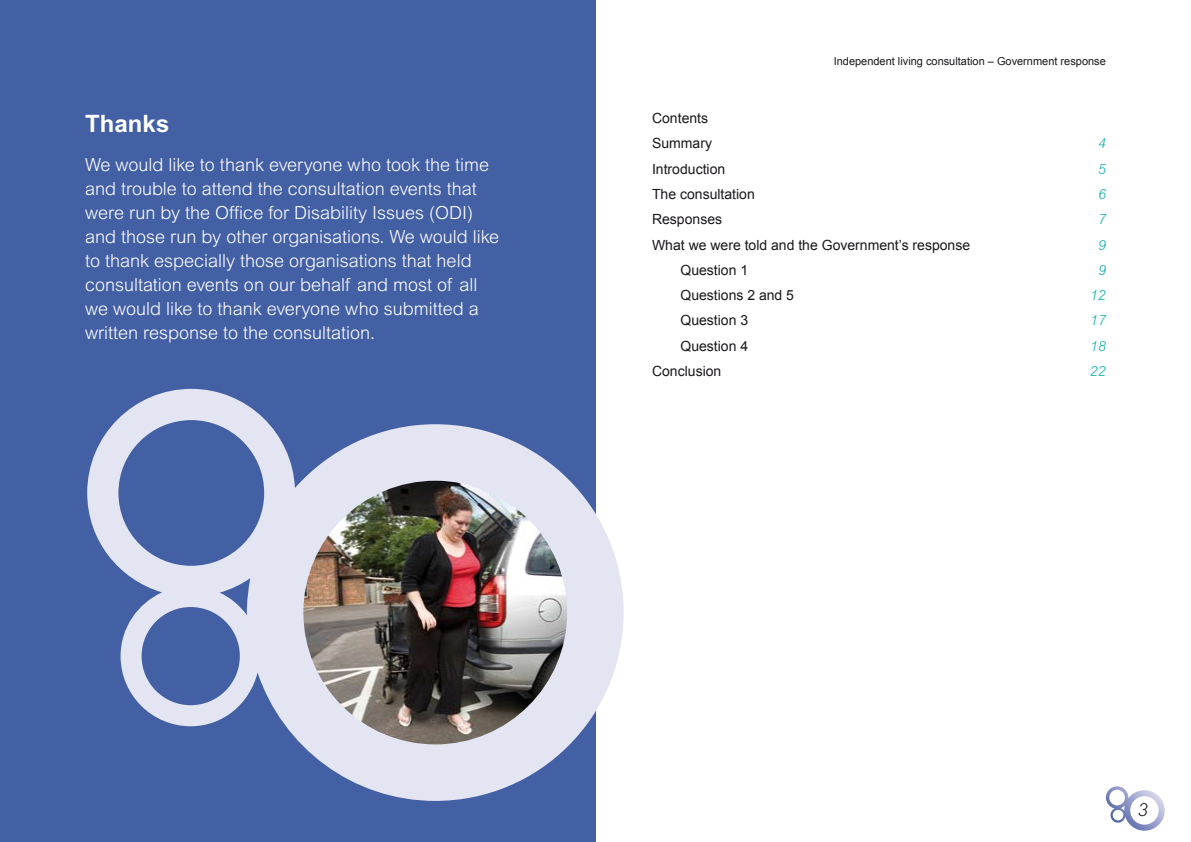
<style>
.page{position:relative;width:1191px;height:842px;background:#fff}
.page>*{position:absolute;margin:0;border:0;box-sizing:border-box;transform-origin:0 0}
.t1{font:700 24px "Arial";color:#fff}
.Chapter_Intro{font:300 18px/24px "Arial";color:#fff}
.Contents_Entry{font:14px "Arial";color:#1a171b}
.Contents_Entry-2{font:italic 300 14px "Arial";color:#00adaa}
.Running_Head_Top{font:11px "Arial";color:#1a171b}
</style>
<div class="page">
<div style="left:0;top:0;width:595px;height:842px;background:#4460a5"></div>
<svg style="left:87px;top:389px;width:536px;height:412px"></svg>
<svg style="left:1106px;top:786px;width:58px;height:45px"></svg>
<p class="t1" style="left:85px;top:110px;width:86px">Thanks</p>
<p class="Chapter_Intro" style="left:85px;top:152px;width:416px">We would like to thank everyone who took the time and trouble to attend the consultation events that were run by the Office for Disability Issues (ODI) and those run by other organisations. We would like to thank especially those organisations that held consultation events on our behalf and most of all we would like to thank everyone who submitted a written response to the consultation.</p>
<p class="Running_Head_Top" style="left:833px;top:55px;width:274px">Independent living consultation – Government response</p>
<p class="Contents_Entry" style="left:652px;top:110px;width:58px">Contents</p>
<p class="Contents_Entry" style="left:652px;top:136px;width:61px">Summary</p>
<p class="Contents_Entry-2" style="left:1098px;top:135px;width:9px">4</p>
<p class="Contents_Entry" style="left:652px;top:161px;width:75px">Introduction</p>
<p class="Contents_Entry-2" style="left:1098px;top:161px;width:9px">5</p>
<p class="Contents_Entry" style="left:652px;top:186px;width:104px">The consultation</p>
<p class="Contents_Entry-2" style="left:1098px;top:186px;width:9px">6</p>
<p class="Contents_Entry" style="left:652px;top:211px;width:72px">Responses</p>
<p class="Contents_Entry-2" style="left:1098px;top:211px;width:9px">7</p>
<p class="Contents_Entry" style="left:652px;top:237px;width:320px">What we were told and the Government’s response</p>
<p class="Contents_Entry-2" style="left:1098px;top:237px;width:9px">9</p>
<p class="Contents_Entry" style="left:680px;top:262px;width:69px">Question 1</p>
<p class="Contents_Entry-2" style="left:1098px;top:262px;width:9px">9</p>
<p class="Contents_Entry" style="left:680px;top:287px;width:115px">Questions 2 and 5</p>
<p class="Contents_Entry-2" style="left:1090px;top:287px;width:16px">12</p>
<p class="Contents_Entry" style="left:680px;top:313px;width:69px">Question 3</p>
<p class="Contents_Entry-2" style="left:1090px;top:312px;width:17px">17</p>
<p class="Contents_Entry" style="left:680px;top:338px;width:69px">Question 4</p>
<p class="Contents_Entry-2" style="left:1090px;top:338px;width:17px">18</p>
<p class="Contents_Entry" style="left:652px;top:363px;width:71px">Conclusion</p>
<p class="Contents_Entry-2" style="left:1090px;top:363px;width:16px">22</p>
</div>
